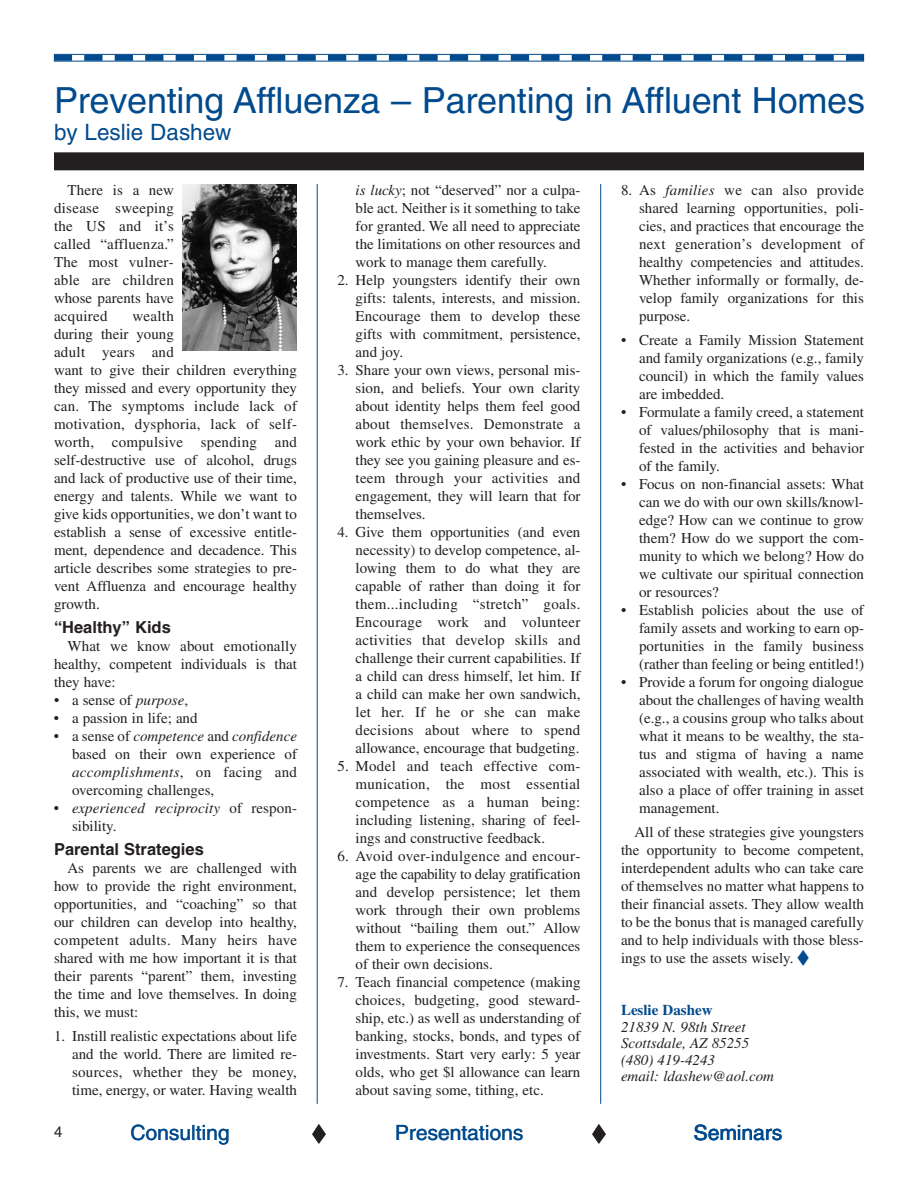
<style>
.page{position:relative;width:918px;height:1188px;background:#fff}
.page>*{position:absolute;margin:0;border:0;box-sizing:border-box;transform-origin:0 0}
.t1{font:36px "Helvetica";letter-spacing:-.005em;color:#004a8d}
.t2{font:22.5px "Helvetica";color:#004a8d}
.t3{font:21px "Helvetica";color:#004a8d}
.t4{font:700 16.5px "Helvetica";color:#231f20}
.t5{font:15px/18px "Times";color:#231f20;text-align:justify}
.t6{font:italic 15px/16.5px "Times";color:#231f20}
.t7{font:700 15px "Times";color:#004a8d}
.t8{font:15px "Helvetica";color:#231f20}
.s1{font-style:italic}
.s2{color:#004a8d}
.s3{font-style:normal}
</style>
<div class="page">
<div style="left:54px;top:54px;width:810px;height:8px;border:1px solid #004a8d"></div>
<svg style="left:72px;top:55px;width:774px;height:6px"></svg>
<div style="left:54px;top:55px;width:18px;height:6px;background:#004a8d"></div>
<div style="left:846px;top:55px;width:18px;height:6px;background:#004a8d"></div>
<svg style="left:592px;top:1124px;width:14px;height:20px"></svg>
<svg style="left:312px;top:1124px;width:14px;height:20px"></svg>
<hr style="left:317px;top:184px;width:1px;height:920px;background:#004a8d">
<hr style="left:600px;top:184px;width:1px;height:920px;background:#004a8d">
<div style="left:54px;top:152px;width:810px;height:18px;background:#231f20"></div>
<img style="left:183px;top:184px;width:114px;height:166px">
<h1 class="t1" style="left:54px;top:87px;width:813px">Preventing Affluenza – Parenting in Affluent Homes</h1>
<h2 class="t2" style="left:54px;top:124px;width:179px">by Leslie Dashew</h2>
<p class="t5" style="left:356px;top:182px;width:226px"><span class="s1">is lucky</span>; not “deserved” nor a culpa&shy;ble act. Neither is it something to take for granted. We all need to appreciate the limitations on other resources and work to manage them carefully.</p>
<p class="t5" style="left:356px;top:272px;width:226px;text-indent:-18px">2. Help youngsters identify their own gifts: talents, interests, and mission.<br>Encourage them to develop these gifts with commitment, persistence, and joy.</p>
<p class="t5" style="left:356px;top:362px;width:226px;text-indent:-18px">3. Share your own views, personal mis&shy;sion, and beliefs. Your own clarity about identity helps them feel good about themselves. Demonstrate a work ethic by your own behavior. If they see you gaining pleasure and es&shy;teem through your activities and engagement, they will learn that for themselves.</p>
<p class="t5" style="left:356px;top:524px;width:226px;text-indent:-18px">4. Give them opportunities (and even necessity) to develop competence, al&shy;lowing them to do what they are capable of rather than doing it for them...including “stretch” goals.<br>Encourage work and volunteer activities that develop skills and challenge their current capabilities. If a child can dress himself, let him. If a child can make her own sandwich, let her. If he or she can make decisions about where to spend allowance, encourage that budgeting.</p>
<p class="t5" style="left:356px;top:758px;width:226px;text-indent:-18px">5. Model and teach effective com&shy;munication, the most essential competence as a human being: including listening, sharing of feel&shy;ings and constructive feedback.</p>
<p class="t5" style="left:356px;top:848px;width:226px;text-indent:-18px">6. Avoid over-indulgence and encour&shy;age the capability to delay gratification and develop persistence; let them work through their own problems without “bailing them out.” Allow them to experience the consequences of their own decisions.</p>
<p class="t5" style="left:356px;top:974px;width:226px;text-indent:-18px">7. Teach financial competence (making choices, budgeting, good steward&shy;ship, etc.) as well as understanding of banking, stocks, bonds, and types of investments. Start very early: 5 year olds, who get $l allowance can learn about saving some, tithing, etc.</p>
<p class="t5" style="left:54px;top:182px;width:121px;text-indent:14px">There is a new disease sweeping the US and it’s called “affluenza.” The most vulner&shy;able are children whose parents have acquired</p>
<p class="t5" style="left:639px;top:182px;width:226px;text-indent:-18px">8. As <span class="s1">families</span> we can also provide shared learning opportunities, poli&shy;cies, and practices that encourage the next generation’s development of healthy competencies and attitudes.<br>Whether informally or formally, de&shy;velop family organizations for this purpose.</p>
<p class="t5" style="left:639px;top:332px;width:226px;text-indent:-18px">• Create a Family Mission Statement and family organizations (e.g., family council) in which the family values are imbedded.</p>
<p class="t5" style="left:639px;top:404px;width:226px;text-indent:-18px">• Formulate a family creed, a statement of values/philosophy that is mani&shy;fested in the activities and behavior of the family.</p>
<p class="t5" style="left:639px;top:476px;width:226px;text-indent:-18px">• Focus on non-financial assets: What can we do with our own skills/knowl&shy;edge? How can we continue to grow them? How do we support the com&shy;munity to which we belong? How do we cultivate our spiritual connection or resources?</p>
<p class="t5" style="left:639px;top:602px;width:226px;text-indent:-18px">• Establish policies about the use of family assets and working to earn op&shy;portunities in the family business (rather than feeling or being entitled!)</p>
<p class="t5" style="left:639px;top:674px;width:226px;text-indent:-18px">• Provide a forum for ongoing dialogue about the challenges of having wealth (e.g., a cousins group who talks about what it means to be wealthy, the sta&shy;tus and stigma of having a name associated with wealth, etc.). This is also a place of offer training in asset management.</p>
<p class="t5" style="left:621px;top:824px;width:245px;text-indent:14px">All of these strategies give youngsters the opportunity to become competent, interdependent adults who can take care of themselves no matter what happens to their financial assets. They allow wealth to be the bonus that is managed carefully and to help individuals with those bless&shy;ings to use the assets wisely. <span class="s2">◆</span></p>
<p class="t7" style="left:621px;top:1005px;width:93px">Leslie Dashew</p>
<p class="t6" style="left:621px;top:1020px;width:155px">21839 N. 98th Street<br>Scottsdale, AZ 85255 (480) 419-4243<br>email: ldashew@aol.com</p>
<p class="t5" style="left:54px;top:308px;width:245px;text-align:left;text-indent:78px">wealth<br>during their young<br>adult years and<br>want to give their children everything they missed and every opportunity they can. The symptoms include lack of motivation, dysphoria, lack of self&shy;worth, compulsive spending and self-destructive use of alcohol, drugs and lack of productive use of their time, energy and talents. While we want to give kids opportunities, we don’t want to establish a sense of excessive entitle&shy;ment, dependence and decadence. This article describes some strategies to pre&shy;vent Affluenza and encourage healthy growth.</p>
<p class="t4" style="left:54px;top:621px;width:118px">“Healthy” Kids</p>
<p class="t5" style="left:54px;top:638px;width:245px;text-indent:14px">What we know about emotionally healthy, competent individuals is that they have:</p>
<p class="t5" style="left:54px;top:692px;width:136px">• a sense of <span class="s1">purpose</span>,</p>
<p class="t5" style="left:54px;top:710px;width:145px">• a passion in life; and</p>
<p class="t5" style="left:72px;top:728px;width:226px;text-indent:-18px">• a sense of <span class="s1">competence</span> and <span class="s1">confidence </span>based on their own experience of <span class="s1">accomplishments</span>, on facing and overcoming challenges,</p>
<p class="t6" style="left:72px;top:800px;width:226px;line-height:18px;text-indent:-18px"><span class="s3">•</span> experienced reciprocity <span class="s3">of respon&shy;sibility.</span></p>
<p class="t4" style="left:54px;top:843px;width:151px">Parental Strategies</p>
<p class="t5" style="left:54px;top:860px;width:245px;text-indent:14px">As parents we are challenged with how to provide the right environment, opportunities, and “coaching” so that our children can develop into healthy, competent adults. Many heirs have shared with me how important it is that their parents “parent” them, investing the time and love themselves. In doing this, we must:</p>
<p class="t5" style="left:72px;top:1028px;width:226px;text-indent:-18px">1. Instill realistic expectations about life and the world. There are limited re&shy;sources, whether they be money, time, energy, or water. Having wealth</p>
<p class="t8" style="left:54px;top:1126px;width:10px">4</p>
<h3 class="t3" style="left:131px;top:1125px;width:101px">Consulting</h3>
<h3 class="t3" style="left:395px;top:1125px;width:130px">Presentations</h3>
<h3 class="t3" style="left:694px;top:1125px;width:90px">Seminars</h3>
</div>
